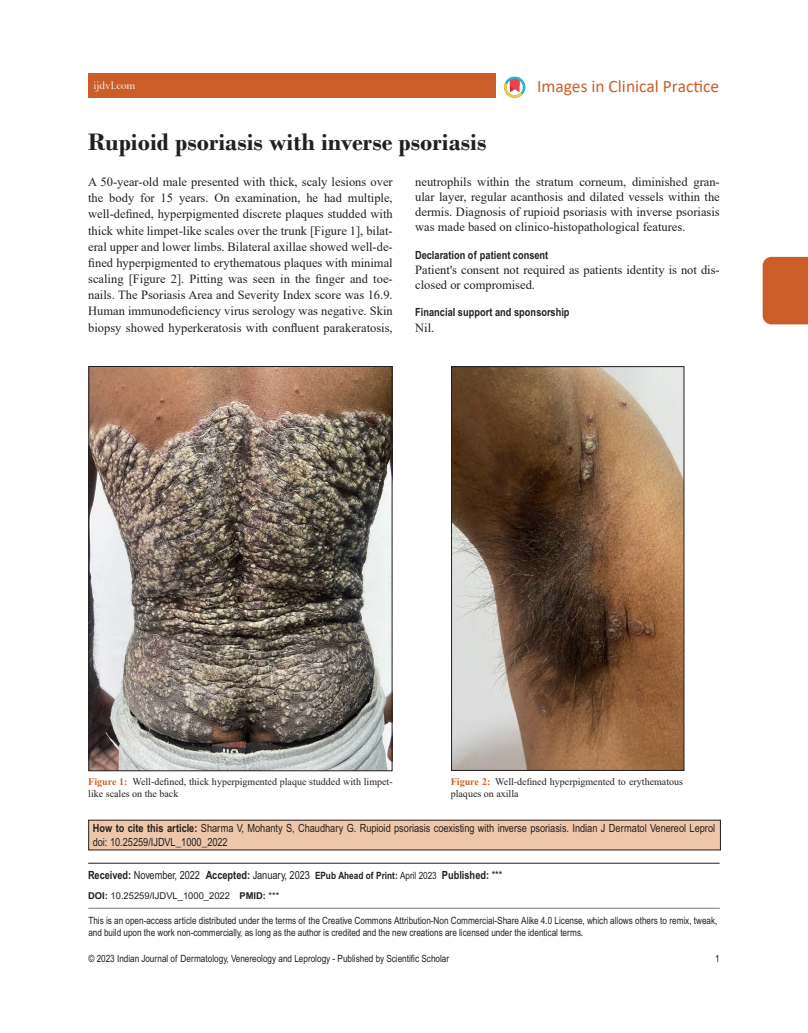
<style>
.page{position:relative;width:808px;height:1033px;background:#fff}
.page>*{position:absolute;margin:0;border:0;box-sizing:border-box;transform-origin:0 0}
.title-text{font:700 25px "Bodoni";color:#231f20}
.title-text-2{font:17.5px "Calibri";color:#cb5e28}
.para_firstDropCaps{font:12.5px/16.1px "Times New Roman";color:#231f20;text-align:justify}
.para_first_last{font:12.5px/15.1px "Times New Roman";color:#231f20}
.citation-text{font:11.25px/13.5px "Arial Narrow MT Std";color:#231f20}
.cores-author{font:700 11.25px "Arial Narrow MT Std";color:#231f20}
.heading2{font:700 11.25px "Arial Narrow MT Std";color:#231f20}
.t1{font:11.25px "Bell";color:#fff}
.t2{font:10px/12.5px "Arial Narrow MT Std";color:#231f20}
.float_figure_figure{font:10px/12px "Times New Roman";color:#231f20}
.DOI{font:9.38px "Arial";color:#231f20}
.s1{font-weight:700;color:#cb5e28}
.s2{font-weight:700}
.s3{font-weight:400}
.s4{font-size:10px}
.s5{font-weight:400;font-size:10px}
</style>
<div class="page">
<div style="left:762px;top:257px;width:46px;height:67px;background:#cb5e28"></div>
<hr style="left:88px;top:907px;width:631px;height:2px;background:#939598">
<svg style="left:504px;top:77px;width:21px;height:21px"></svg>
<div style="left:88px;top:73px;width:407px;height:25px;background:#cb5e28"></div>
<hr style="left:88px;top:862px;width:631px;height:1px;background:#231f20">
<div style="left:89px;top:820px;width:631px;height:30px;background:#eec7ab"></div>
<img style="left:90px;top:368px;width:300px;height:401px">
<div style="left:88px;top:366px;width:304px;height:405px;border:1px solid #231f20"></div>
<img style="left:453px;top:368px;width:229px;height:400px">
<div style="left:451px;top:366px;width:233px;height:404px;border:1px solid #231f20"></div>
<p class="t1" style="left:93px;top:79px;width:43px">ijdvl.com</p>
<p class="title-text-2" style="left:537px;top:74px;width:184px">Images in Clinical Practice</p>
<p class="title-text" style="left:88px;top:127px;width:400px">Rupioid psoriasis with inverse psoriasis</p>
<p class="para_firstDropCaps" style="left:88px;top:173px;width:306px">A 50-year-old male presented with thick, scaly lesions over the body for 15 years. On examination, he had multiple, well-defined, hyperpigmented discrete plaques studded with thick white limpet-like scales over the trunk [Figure 1], bilat&shy;eral upper and lower limbs. Bilateral axillae showed well-de&shy;fined hyperpigmented to erythematous plaques with minimal scaling [Figure 2]. Pitting was seen in the finger and toe&shy;nails. The Psoriasis Area and Severity Index score was 16.9.<br>Human immunodeficiency virus serology was negative. Skin biopsy showed hyperkeratosis with confluent parakeratosis,</p>
<p class="para_firstDropCaps" style="left:415px;top:174px;width:306px;line-height:15.1px">neutrophils within the stratum corneum, diminished gran&shy;ular layer, regular acanthosis and dilated vessels within the dermis. Diagnosis of rupioid psoriasis with inverse psoriasis was made based on clinico-histopathological features.</p>
<p class="heading2" style="left:415px;top:248px;width:135px">Declaration of patient consent</p>
<p class="para_first_last" style="left:415px;top:262px;width:306px">Patient's consent not required as patients identity is not dis&shy;closed or compromised.</p>
<p class="heading2" style="left:415px;top:306px;width:156px">Financial support and sponsorship</p>
<p class="para_first_last" style="left:415px;top:319px;width:21px">Nil.</p>
<p class="float_figure_figure" style="left:88px;top:775px;width:306px"><span class="s1">Figure 1:</span> Well-defined, thick hyperpigmented plaque studded with limpet&shy;like scales on the back</p>
<p class="float_figure_figure" style="left:450px;top:775px;width:234px"><span class="s1">Figure 2:</span> Well-defined hyperpigmented to erythematous plaques on axilla</p>
<p class="citation-text" style="left:93px;top:821px;width:624px"><span class="s2">How to cite this article:</span> Sharma V, Mohanty S, Chaudhary G. Rupioid psoriasis coexisting with inverse psoriasis. Indian J Dermatol Venereol Leprol doi: 10.25259/IJDVL_1000_2022</p>
<p class="cores-author" style="left:88px;top:867px;width:415px">Received: <span class="s3">November, 2022</span> Accepted: <span class="s3">January, 2023</span> <span class="s4">EPub Ahead of Print:</span> <span class="s5">April 2023</span> Published: <span class="s3">***</span></p>
<p class="DOI" style="left:88px;top:888px;width:193px"><span class="s2">DOI:</span> 10.25259/IJDVL_1000_2022 <span class="s2">PMID:</span> ***</p>
<p class="t2" style="left:88px;top:914px;width:630px">This is an open-access article distributed under the terms of the Creative Commons Attribution-Non Commercial-Share Alike 4.0 License, which allows others to remix, tweak, and build upon the work non-commercially, as long as the author is credited and the new creations are licensed under the identical terms.</p>
<p class="t2" style="left:88px;top:952px;width:362px">© 2023 Indian Journal of Dermatology, Venereology and Leprology - Published by Scientific Scholar</p>
<p class="t2" style="left:715px;top:952px;width:6px">1</p>
</div>
